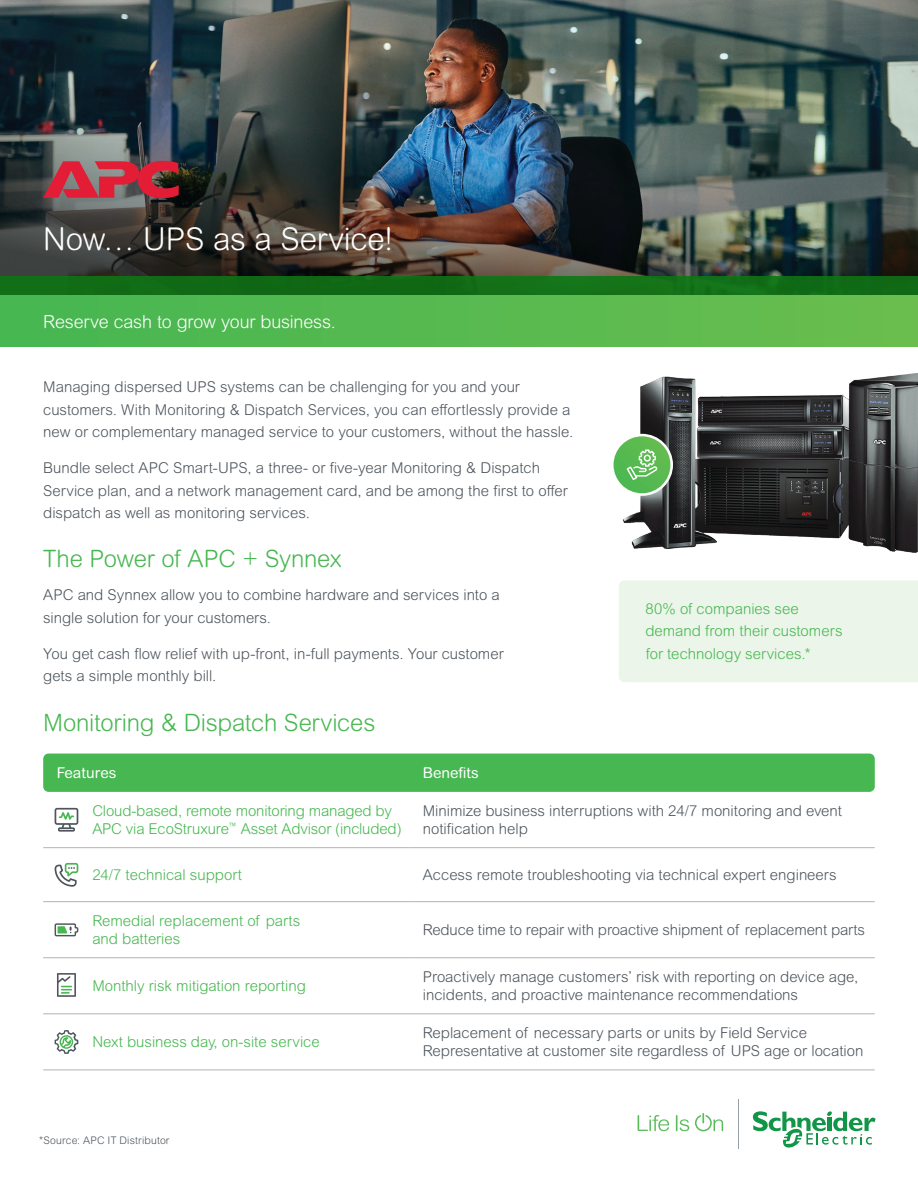
<style>
.page{position:relative;width:918px;height:1188px;background:#fff}
.page>*{position:absolute;margin:0;border:0;box-sizing:border-box;transform-origin:0 0}
.t1{font:300 31.5px "Arial Rounded MT Pro";letter-spacing:-.01em;color:#fff}
.t2{font:300 24px "Arial Rounded MT Pro";letter-spacing:-.01em;color:#47b751}
.t3{font:300 18px "Arial Rounded MT Pro";letter-spacing:-.01em;color:#fff}
.t4{font:300 15px/22.5px "Arial Rounded MT Pro";color:#4e555d}
.t5{font:300 15px/18px "Arial Rounded MT Pro";color:#47b751}
.t6{font:15px "Arial Rounded MT Pro";color:#fff}
.t7{font:300 10.5px "Arial Rounded MT Pro";letter-spacing:.015em;color:#4e555d}
</style>
<div class="page">
<div style="left:43px;top:754px;width:832px;height:38px;background:#47b751;border-radius:5px"></div>
<img style="left:0;top:0;width:918px;height:277px">
<div style="left:0;top:277px;width:918px;height:32px;background:#126c16"></div>
<div style="left:0;top:296px;width:918px;height:51px;background:linear-gradient(to right,#46b651,#69bd4e)"></div>
<img style="left:623px;top:373px;width:295px;height:180px">
<svg style="left:612px;top:435px;width:60px;height:60px;background:#66c05f"></svg>
<div style="left:611px;top:434px;width:62px;height:62px;border:3px solid #fff;border-radius:50%"></div>
<svg style="left:627px;top:449px;width:31px;height:31px"></svg>
<hr style="left:43px;top:847px;width:366px;height:1px;background:#b1b2b4">
<hr style="left:409px;top:847px;width:466px;height:1px;background:#b1b2b4">
<hr style="left:43px;top:901px;width:366px;height:1px;background:#b1b2b4">
<hr style="left:409px;top:901px;width:466px;height:1px;background:#b1b2b4">
<hr style="left:43px;top:957px;width:366px;height:1px;background:#b1b2b4">
<hr style="left:409px;top:957px;width:466px;height:1px;background:#b1b2b4">
<hr style="left:43px;top:1013px;width:366px;height:1px;background:#b1b2b4">
<hr style="left:409px;top:1013px;width:466px;height:1px;background:#b1b2b4">
<hr style="left:43px;top:1070px;width:366px;height:1px;background:#b1b2b4">
<hr style="left:409px;top:1070px;width:466px;height:1px;background:#b1b2b4">
<svg style="left:55px;top:863px;width:23px;height:24px"></svg>
<svg style="left:55px;top:808px;width:23px;height:24px"></svg>
<svg style="left:55px;top:923px;width:23px;height:13px"></svg>
<svg style="left:57px;top:973px;width:19px;height:24px"></svg>
<svg style="left:55px;top:1030px;width:23px;height:24px"></svg>
<div style="left:619px;top:580px;width:299px;height:102px;background:#ebf5e9"></div>
<svg style="left:638px;top:1115px;width:31px;height:16px"></svg>
<svg style="left:676px;top:1115px;width:13px;height:16px"></svg>
<svg style="left:695px;top:1113px;width:28px;height:18px"></svg>
<svg style="left:753px;top:1111px;width:123px;height:37px"></svg>
<hr style="left:738px;top:1099px;width:1px;height:49px;background:#979fa5">
<svg style="left:43px;top:161px;width:143px;height:37px;background:#a43a46"></svg>
<p class="t1" style="left:43px;top:221px;width:352px">Now… UPS as a Service!</p>
<p class="t3" style="left:43px;top:311px;width:294px">Reserve cash to grow your business.</p>
<p class="t4" style="left:43px;top:376px;width:532px">Managing dispersed UPS systems can be challenging for you and your customers. With Monitoring &amp; Dispatch Services, you can effortlessly provide a new or complementary managed service to your customers, without the hassle.</p>
<p class="t4" style="left:43px;top:457px;width:526px">Bundle select APC Smart-UPS, a three- or five-year Monitoring &amp; Dispatch<br>Service plan, and a network management card, and be among the first to offer dispatch as well as monitoring services.</p>
<p class="t2" style="left:43px;top:545px;width:300px">The Power of APC + Synnex</p>
<p class="t4" style="left:43px;top:584px;width:458px">APC and Synnex allow you to combine hardware and services into a single solution for your customers.</p>
<p class="t4" style="left:43px;top:643px;width:462px">You get cash flow relief with up-front, in-full payments. Your customer gets a simple monthly bill.</p>
<p class="t2" style="left:43px;top:709px;width:334px">Monitoring &amp; Dispatch Services</p>
<p class="t6" style="left:57px;top:764px;width:61px">Features</p>
<p class="t6" style="left:423px;top:764px;width:58px">Benefits</p>
<p class="t5" style="left:92px;top:803px;width:311px">Cloud-based, remote monitoring managed by<br>APC via EcoStruxure<sup>™</sup> Asset Advisor (included)</p>
<p class="t4" style="left:423px;top:803px;width:421px;line-height:18px">Minimize business interruptions with 24/7 monitoring and event notification help</p>
<p class="t5" style="left:92px;top:867px;width:151px">24/7 technical support</p>
<p class="t4" style="left:423px;top:864px;width:415px">Access remote troubleshooting via technical expert engineers</p>
<p class="t5" style="left:92px;top:913px;width:210px">Remedial replacement of parts and batteries</p>
<p class="t4" style="left:423px;top:919px;width:444px">Reduce time to repair with proactive shipment of replacement parts</p>
<p class="t5" style="left:92px;top:978px;width:215px">Monthly risk mitigation reporting</p>
<p class="t4" style="left:423px;top:969px;width:437px;line-height:18px">Proactively manage customers’ risk with reporting on device age, incidents, and proactive maintenance recommendations</p>
<p class="t5" style="left:92px;top:1034px;width:229px">Next business day, on-site service</p>
<p class="t4" style="left:423px;top:1025px;width:442px;line-height:18px">Replacement of necessary parts or units by Field Service<br>Representative at customer site regardless of UPS age or location</p>
<p class="t5" style="left:645px;top:598px;width:199px;line-height:22.5px">80% of companies see demand from their customers for technology services.*</p>
<p class="t7" style="left:39px;top:1134px;width:132px">*Source: APC IT Distributor</p>
</div>
